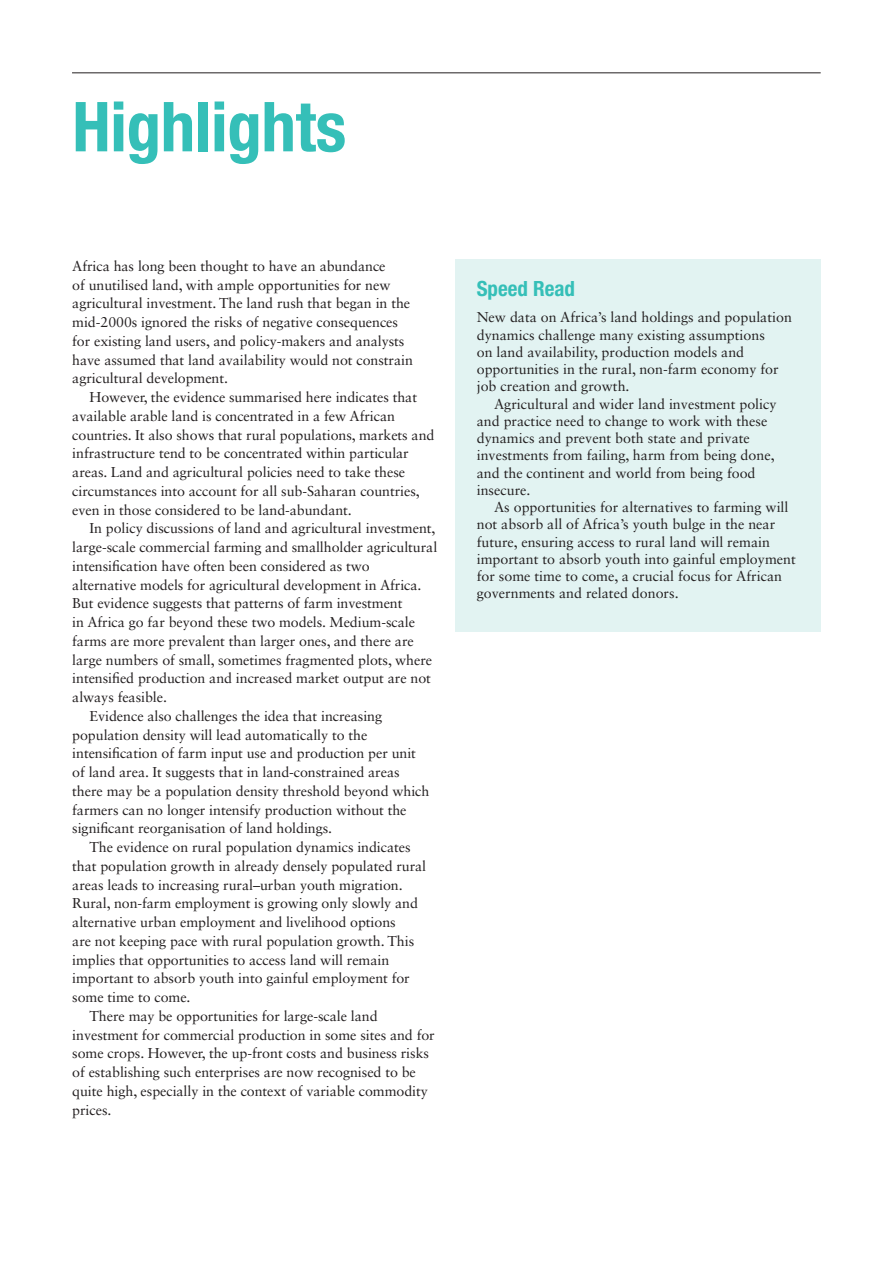
<style>
.page{position:relative;width:893px;height:1263px;background:#fff}
.page>*{position:absolute;margin:0;border:0;box-sizing:border-box;transform-origin:0 0}
.Chapter_title{font:700 condensed 69px "Helvetica Neue LT Std";letter-spacing:-.005em;color:#35bfb8}
.Heading_1{font:700 condensed 21px "Helvetica Neue LT Std";color:#35bfb8}
.Body_Text{font:14.25px/18.8px "Sabon LT Std";letter-spacing:-.005em;color:#231f20}
.Box_text{font:14.25px/17.2px "Sabon LT Std";color:#231f20}
.Body_first_paragraph{font:14.25px/18.8px "Sabon LT Std";letter-spacing:-.005em;color:#231f20}
.Box_text_first_parag{font:14.25px/17.2px "Sabon LT Std";color:#231f20}
</style>
<div class="page">
<hr style="left:72px;top:73px;width:749px;height:1px;background:#231f20">
<div style="left:455px;top:259px;width:366px;height:372px;background:#e2f3f2"></div>
<p class="Chapter_title" style="left:72px;top:85px;width:275px">Highlights</p>
<p class="Body_first_paragraph" style="left:72px;top:256px;width:342px">Africa has long been thought to have an abundance<br>of unutilised land, with ample opportunities for new agricultural investment. The land rush that began in the mid-2000s ignored the risks of negative consequences for existing land users, and policy-makers and analysts have assumed that land availability would not constrain agricultural development.</p>
<p class="Body_Text" style="left:72px;top:388px;width:364px;text-indent:17px">However, the evidence summarised here indicates that available arable land is concentrated in a few African countries. It also shows that rural populations, markets and infrastructure tend to be concentrated within particular areas. Land and agricultural policies need to take these circumstances into account for all sub-Saharan countries, even in those considered to be land-abundant.</p>
<p class="Body_Text" style="left:72px;top:519px;width:366px;text-indent:17px">In policy discussions of land and agricultural investment, large-scale commercial farming and smallholder agricultural intensification have often been considered as two alternative models for agricultural development in Africa.<br>But evidence suggests that patterns of farm investment<br>in Africa go far beyond these two models. Medium-scale farms are more prevalent than larger ones, and there are large numbers of small, sometimes fragmented plots, where intensified production and increased market output are not always feasible.</p>
<p class="Body_Text" style="left:72px;top:706px;width:359px;text-indent:17px">Evidence also challenges the idea that increasing population density will lead automatically to the intensification of farm input use and production per unit of land area. It suggests that in land-constrained areas there may be a population density threshold beyond which farmers can no longer intensify production without the significant reorganisation of land holdings.</p>
<p class="Body_Text" style="left:72px;top:838px;width:355px;text-indent:17px">The evidence on rural population dynamics indicates that population growth in already densely populated rural areas leads to increasing rural–urban youth migration.<br>Rural, non-farm employment is growing only slowly and alternative urban employment and livelihood options<br>are not keeping pace with rural population growth. This implies that opportunities to access land will remain important to absorb youth into gainful employment for some time to come.</p>
<p class="Body_Text" style="left:72px;top:1006px;width:364px;text-indent:17px">There may be opportunities for large-scale land investment for commercial production in some sites and for some crops. However, the up-front costs and business risks of establishing such enterprises are now recognised to be quite high, especially in the context of variable commodity prices.</p>
<p class="Heading_1" style="left:477px;top:275px;width:100px">Speed Read</p>
<p class="Box_text_first_parag" style="left:477px;top:309px;width:317px">New data on Africa’s land holdings and population dynamics challenge many existing assumptions<br>on land availability, production models and opportunities in the rural, non-farm economy for job creation and growth.</p>
<p class="Box_text" style="left:477px;top:395px;width:301px;text-indent:17px">Agricultural and wider land investment policy and practice need to change to work with these dynamics and prevent both state and private investments from failing, harm from being done, and the continent and world from being food insecure.</p>
<p class="Box_text" style="left:477px;top:498px;width:321px;text-indent:17px">As opportunities for alternatives to farming will not absorb all of Africa’s youth bulge in the near future, ensuring access to rural land will remain important to absorb youth into gainful employment for some time to come, a crucial focus for African governments and related donors.</p>
</div>
